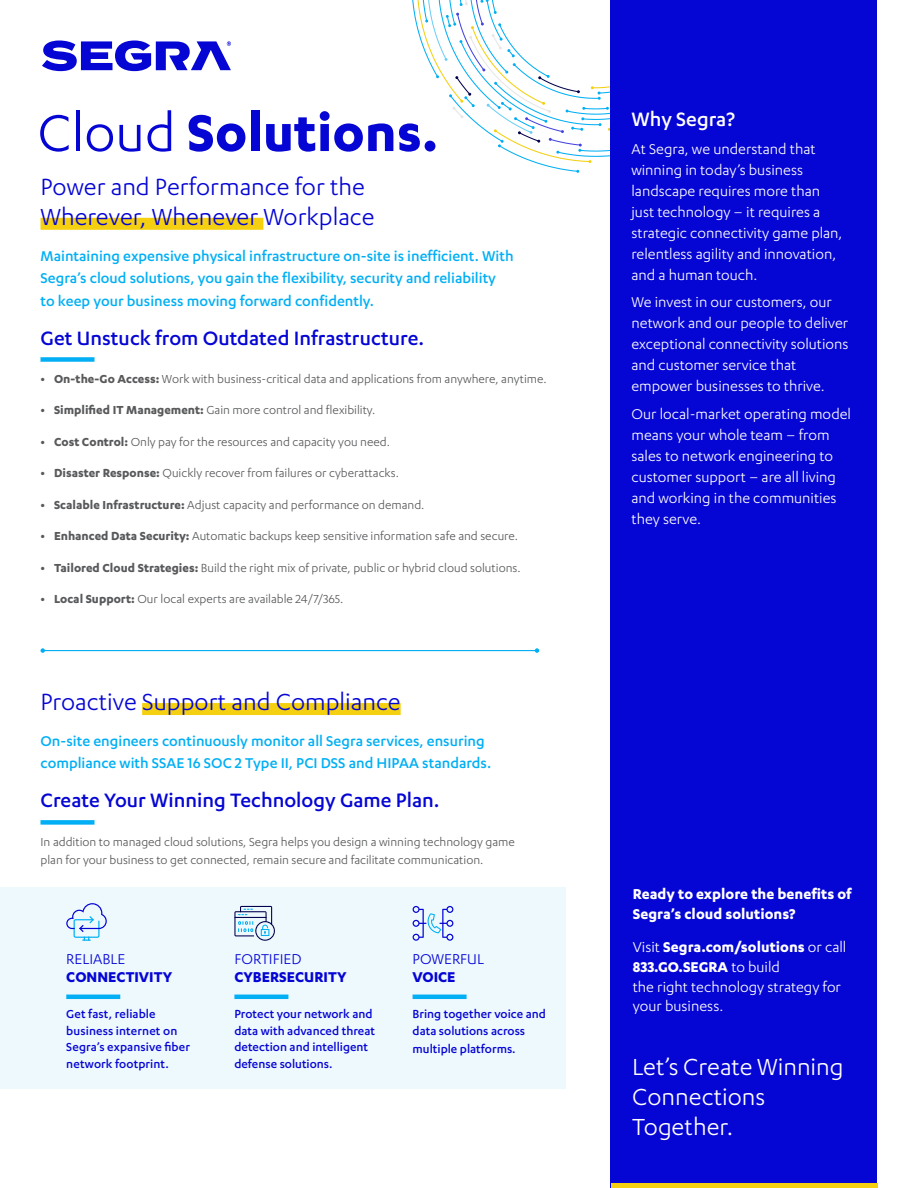
<style>
.page{position:relative;width:918px;height:1188px;background:#fff}
.page>*{position:absolute;margin:0;border:0;box-sizing:border-box;transform-origin:0 0}
.t1{font:700 60px "Karbon";color:#0505d4}
.t2{font:27px/30px "Karbon";color:#0505d4}
.t3{font:27px/30px "Karbon";color:#fff}
.t4{font:500 22.5px "Karbon";color:#0505d4}
.t5{font:500 22.5px "Karbon";color:#fff}
.t6{font:16.5px/21px "Karbon";color:#fff}
.t7{font:500 16.5px/22.5px "Karbon";color:#02aff4}
.t8{font:700 16.5px/19.8px "Karbon";color:#fff}
.t9{font:700 16.5px "Karbon";color:#0505d4}
.t10{font:16.5px "Karbon";color:#0505d4}
.t11{font:13.5px/18px "Karbon";color:#58595b}
.t12{font:500 13.5px/16.5px "Karbon";color:#0505d4}
.s1{font-weight:400}
.s2{font-weight:700}
</style>
<div class="page">
<svg style="left:412px;top:0;width:198px;height:173px"></svg>
<div style="left:0;top:888px;width:566px;height:201px;background:#eef9fe"></div>
<div style="left:610px;top:0;width:268px;height:1188px;background:#0505d4"></div>
<div style="left:40px;top:218px;width:223px;height:12px;background:#f4d010"></div>
<div style="left:142px;top:703px;width:259px;height:12px;background:#f4d010"></div>
<svg style="left:42px;top:41px;width:189px;height:30px"></svg>
<div style="left:40px;top:357px;width:54px;height:5px;background:#02aff4"></div>
<hr style="left:611px;top:1184px;width:267px;height:4px;background:#f4d010">
<div style="left:40px;top:820px;width:54px;height:5px;background:#02aff4"></div>
<hr style="left:43px;top:650px;width:494px;height:1px;background:#02aff4">
<svg style="left:40px;top:648px;width:5px;height:5px"></svg>
<svg style="left:535px;top:648px;width:4px;height:5px"></svg>
<hr style="left:234px;top:995px;width:54px;height:4px;background:#02aff4">
<svg style="left:234px;top:906px;width:41px;height:35px"></svg>
<hr style="left:66px;top:995px;width:54px;height:4px;background:#02aff4">
<svg style="left:66px;top:903px;width:41px;height:38px"></svg>
<hr style="left:413px;top:995px;width:54px;height:4px;background:#02aff4">
<svg style="left:413px;top:906px;width:40px;height:35px"></svg>
<h1 class="t1" style="left:38px;top:99px;width:402px"><span class="s1">Cloud</span> Solutions.</h1>
<h2 class="t2" style="left:40px;top:171px;width:336px">Power and Performance for the<br>Wherever, Whenever Workplace</h2>
<p class="t7" style="left:40px;top:244px;width:475px">Maintaining expensive physical infrastructure on-site is inefficient. With<br>Segra’s cloud solutions, you gain the flexibility, security and reliability to keep your business moving forward confidently.</p>
<h3 class="t4" style="left:40px;top:325px;width:385px">Get Unstuck from Outdated Infrastructure.</h3>
<p class="t11" style="left:40px;top:369px;width:508px"><span class="s2">• On-the-Go Access:</span> Work with business-critical data and applications from anywhere, anytime.</p>
<p class="t11" style="left:40px;top:401px;width:336px"><span class="s2">• Simplified IT Management:</span> Gain more control and flexibility.</p>
<p class="t11" style="left:40px;top:432px;width:351px"><span class="s2">• Cost Control:</span> Only pay for the resources and capacity you need.</p>
<p class="t11" style="left:40px;top:464px;width:360px"><span class="s2">• Disaster Response:</span> Quickly recover from failures or cyberattacks.</p>
<p class="t11" style="left:40px;top:495px;width:386px"><span class="s2">• Scalable Infrastructure:</span> Adjust capacity and performance on demand.</p>
<p class="t11" style="left:40px;top:527px;width:479px"><span class="s2">• Enhanced Data Security:</span> Automatic backups keep sensitive information safe and secure.</p>
<p class="t11" style="left:40px;top:558px;width:482px"><span class="s2">• Tailored Cloud Strategies:</span> Build the right mix of private, public or hybrid cloud solutions.</p>
<p class="t11" style="left:40px;top:590px;width:304px"><span class="s2">• Local Support:</span> Our local experts are available 24/7/365.</p>
<h2 class="t2" style="left:40px;top:686px;width:362px">Proactive Support and Compliance</h2>
<p class="t7" style="left:40px;top:729px;width:452px">On-site engineers continuously monitor all Segra services, ensuring compliance with SSAE 16 SOC 2 Type II, PCI DSS and HIPAA standards.</p>
<h3 class="t4" style="left:40px;top:788px;width:401px">Create Your Winning Technology Game Plan.</h3>
<p class="t11" style="left:40px;top:832px;width:476px">In addition to managed cloud solutions, Segra helps you design a winning technology game plan for your business to get connected, remain secure and facilitate communication.</p>
<p class="t10" style="left:66px;top:950px;width:60px">RELIABLE</p>
<p class="t9" style="left:66px;top:967px;width:108px">CONNECTIVITY</p>
<p class="t12" style="left:66px;top:1006px;width:125px">Get fast, reliable business internet on<br>Segra’s expansive fiber network footprint.</p>
<p class="t10" style="left:234px;top:950px;width:69px">FORTIFIED</p>
<p class="t9" style="left:234px;top:967px;width:114px">CYBERSECURITY</p>
<p class="t12" style="left:234px;top:1006px;width:142px">Protect your network and data with advanced threat detection and intelligent defense solutions.</p>
<p class="t10" style="left:413px;top:950px;width:73px">POWERFUL</p>
<p class="t9" style="left:413px;top:967px;width:45px">VOICE</p>
<p class="t12" style="left:413px;top:1006px;width:135px">Bring together voice and data solutions across</p>
<p class="t12" style="left:413px;top:1040px;width:105px">multiple platforms.</p>
<h3 class="t5" style="left:631px;top:106px;width:105px">Why Segra?</h3>
<p class="t6" style="left:631px;top:138px;width:213px">At Segra, we understand that winning in today’s business landscape requires more than just technology – it requires a strategic connectivity game plan, relentless agility and innovation, and a human touch.</p>
<p class="t6" style="left:631px;top:291px;width:219px">We invest in our customers, our network and our people to deliver exceptional connectivity solutions and customer service that empower businesses to thrive.</p>
<p class="t6" style="left:631px;top:403px;width:221px">Our local-market operating model means your whole team – from sales to network engineering to customer support – are all living and working in the communities they serve.</p>
<p class="t8" style="left:633px;top:883px;width:220px">Ready to explore the benefits of<br>Segra’s cloud solutions?</p>
<p class="t6" style="left:633px;top:937px;width:215px;line-height:19.8px">Visit <span class="s2">Segra.com/solutions</span> or call<br><span class="s2">833.GO.SEGRA</span> to build<br>the right technology strategy for your business.</p>
<h2 class="t3" style="left:632px;top:1051px;width:213px">Let’s Create Winning<br>Connections<br>Together.</h2>
</div>
